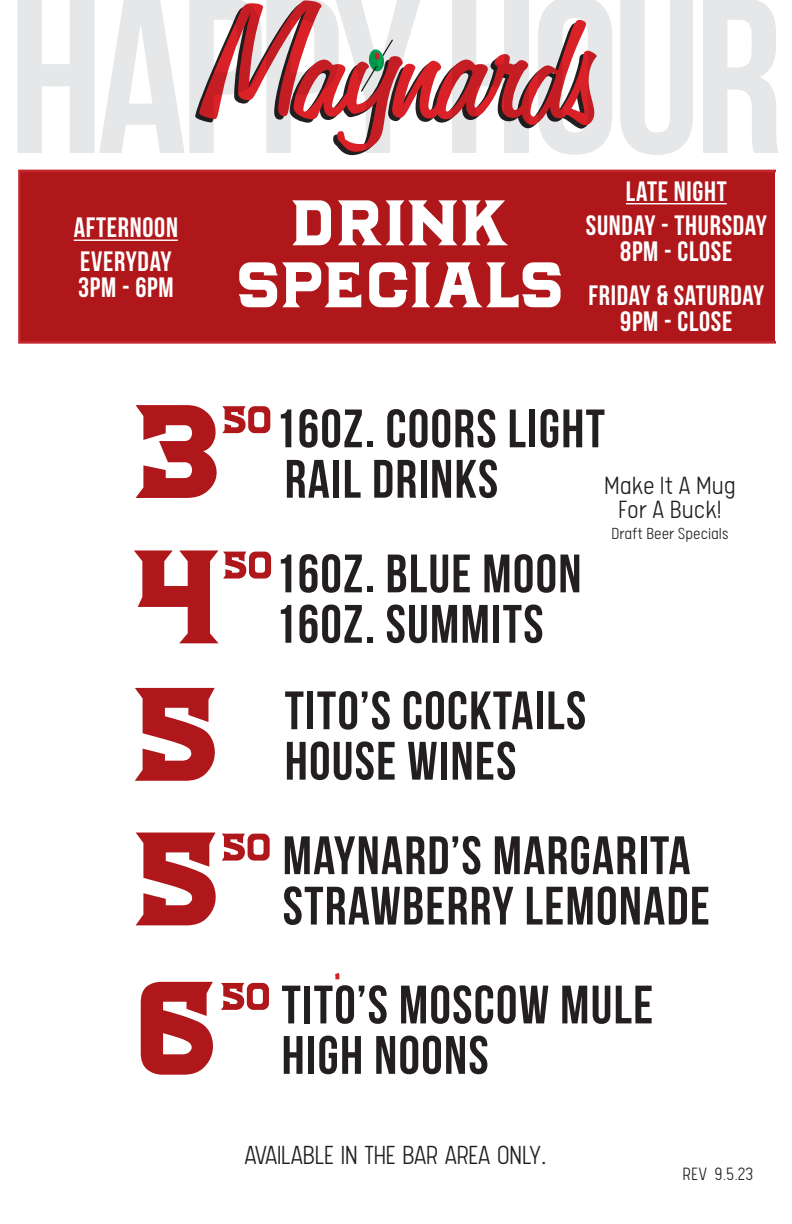
<style>
.page{position:relative;width:792px;height:1224px;background:#fff}
.page>*{position:absolute;margin:0;border:0;box-sizing:border-box;transform-origin:0 0}
.t1{font:223.2px "Granada";color:#af171b}
.t2{font:222px "Bebas Neue";letter-spacing:-.03em;color:#e6e7e9}
.t3{font:108px "Granada";letter-spacing:.01em;color:#fff}
.t4{font:64.8px "Granada";letter-spacing:-.01em;color:#af171b}
.t5{font:54px "Bebas Neue";letter-spacing:.025em;color:#231f20}
.t6{font:300 29.4px "Calps";letter-spacing:-.03em;color:#231f20}
.t7{font:28px/26px "Bebas Neue";letter-spacing:.025em;color:#fff;text-align:center}
.t8{font:300 28px/24px "Calps";color:#231f20;text-align:center}
.t9{font:300 20px "Calps";color:#231f20}
.t10{font:300 18px "Calps";color:#231f20}
.s1{font-size:42px}
</style>
<div class="page">
<svg style="left:335px;top:972px;width:5px;height:8px"></svg>
<svg style="left:195px;top:0;width:402px;height:155px"></svg>
<div style="left:18px;top:170px;width:757px;height:174px;background:#af171b"></div>
<hr style="left:74px;top:240px;width:104px;height:1px;background:#fff">
<hr style="left:626px;top:203px;width:101px;height:1px;background:#fff">
<h2 class="t2" style="left:9px;top:-46px;width:776px">HAPPY HOUR</h2>
<p class="t7" style="left:74px;top:214px;width:106px">AFTERNOON</p>
<p class="t7" style="left:78px;top:248px;width:97px;text-align:left">EVERYDAY<br>3PM - 6PM</p>
<p class="t3" style="left:291px;top:145px;width:220px">DRINK</p>
<p class="t3" style="left:237px;top:207px;width:327px">SPECIALS</p>
<p class="t7" style="left:626px;top:178px;width:102px">LATE NIGHT</p>
<p class="t7" style="left:586px;top:212px;width:182px">SUNDAY - THURSDAY<br>8PM - CLOSE</p>
<p class="t7" style="left:588px;top:282px;width:177px">FRIDAY &amp; SATURDAY<br>9PM - CLOSE</p>
<p class="t1" style="left:132px;top:290px;width:97px">3</p>
<p class="t4" style="left:222px;top:373px;width:51px">50</p>
<p class="t1" style="left:133px;top:436px;width:90px">4</p>
<p class="t4" style="left:223px;top:518px;width:51px">50</p>
<p class="t5" style="left:275px;top:399px;width:331px">16OZ. COORS LIGHT</p>
<p class="t5" style="left:285px;top:449px;width:215px">RAIL DRINKS</p>
<p class="t8" style="left:604px;top:472px;width:133px">Make It A Mug<br>For A Buck!</p>
<p class="t10" style="left:611px;top:524px;width:118px">Draft Beer Specials</p>
<p class="t5" style="left:275px;top:544px;width:308px">16OZ. BLUE MOON</p>
<p class="t5" style="left:275px;top:594px;width:270px">16OZ. SUMMITS</p>
<p class="t1" style="left:133px;top:573px;width:91px">5</p>
<p class="t5" style="left:285px;top:681px;width:303px">TITO’S COCKTAILS</p>
<p class="t5" style="left:285px;top:731px;width:233px">HOUSE WINES</p>
<p class="t1" style="left:134px;top:718px;width:91px">5</p>
<p class="t4" style="left:221px;top:800px;width:51px">50</p>
<p class="t5" style="left:283px;top:826px;width:409px">MAYNARD’S MARGARITA</p>
<p class="t5" style="left:283px;top:876px;width:429px">STRAWBERRY LEMONADE</p>
<p class="t1" style="left:138px;top:867px;width:82px">6</p>
<p class="t4" style="left:220px;top:950px;width:51px">50</p>
<p class="t5" style="left:282px;top:975px;width:373px">TITO’S MOSCOW MULE</p>
<p class="t5" style="left:282px;top:1026px;width:209px">HIGH NOONS</p>
<p class="t6" style="left:244px;top:1139px;width:305px">AVAILABLE IN THE BAR AREA ONLY<span class="s1">.</span></p>
<p class="t9" style="left:683px;top:1162px;width:72px">REV 9.5.23</p>
</div>
